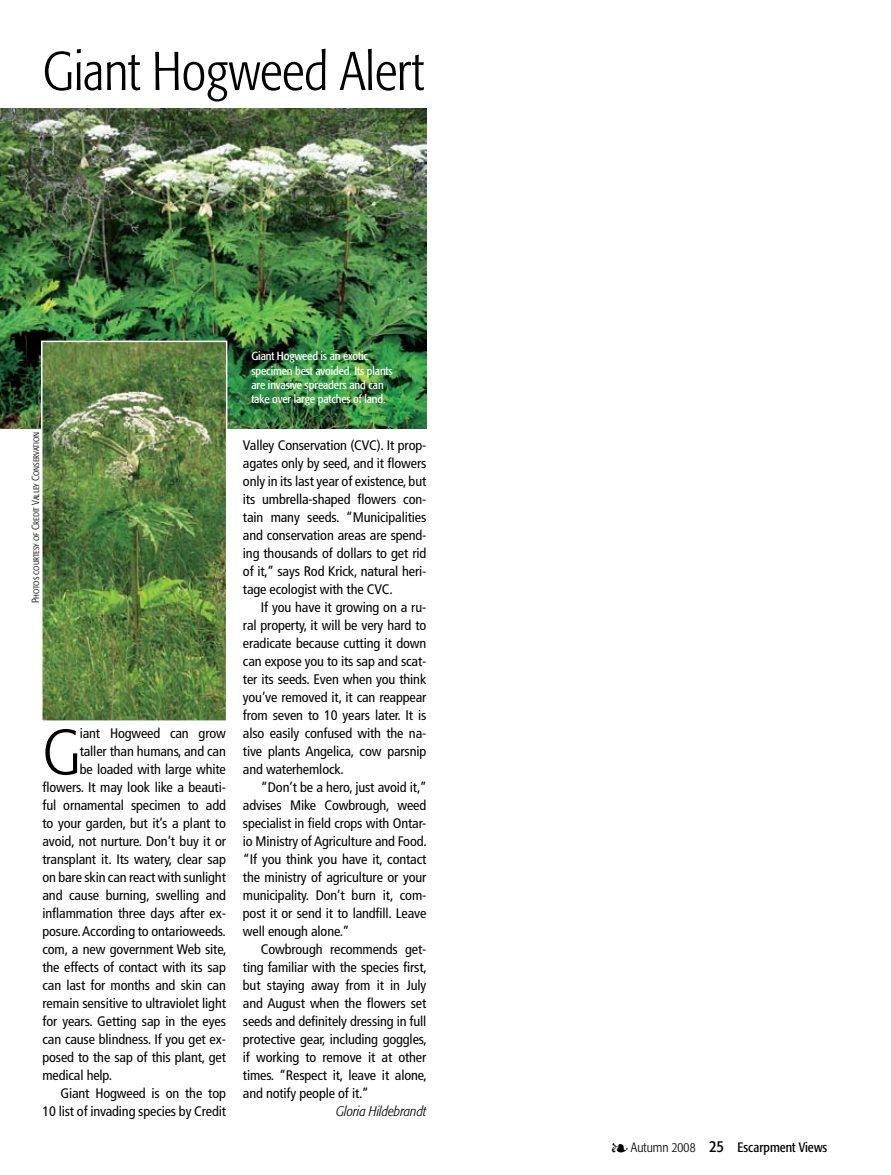
<style>
.page{position:relative;width:891px;height:1175px;background:#fff}
.page>*{position:absolute;margin:0;border:0;box-sizing:border-box;transform-origin:0 0}
.t1{font:300 condensed 63px "Formata";color:#000}
.t2{font:300 condensed 54px "Formata";letter-spacing:-.01em;color:#000}
.t3{font:condensed 13.8px/18px "Frutiger";letter-spacing:-.01em;color:#000;text-align:justify}
.t4{font:italic 300 condensed 13.8px "Formata";letter-spacing:-.01em;color:#000}
.t5{font:condensed 13.5px "Formata";color:#000}
.t6{font:condensed 11.7px/14.4px "Formata";letter-spacing:-.01em;color:#fff}
.t7{font:10.2px "Formata Light Cn SC";letter-spacing:-.01em;color:#000}
.s1{font-weight:300}
.s2{font-size:16.5px}
</style>
<div class="page">
<img style="left:0;top:108px;width:426px;height:320px">
<img style="left:40px;top:340px;width:188px;height:381px">
<h2 class="t2" style="left:43px;top:40px;width:383px">Giant Hogweed Alert</h2>
<p class="t7" style="left:30px;top:603px;width:172px;rotate:-90deg">Photos courtesy of Credit Valley Conservation</p>
<h1 class="t1" style="left:43px;top:716px;width:39px">G</h1>
<p class="t3" style="left:80px;top:724px;width:148px">iant Hogweed can grow</p>
<p class="t3" style="left:80px;top:742px;width:148px">taller than humans, and can</p>
<p class="t3" style="left:80px;top:760px;width:148px">be loaded with large white</p>
<p class="t3" style="left:43px;top:778px;width:185px">flowers. It may look like a beauti-</p>
<p class="t3" style="left:43px;top:796px;width:185px">ful ornamental specimen to add</p>
<p class="t3" style="left:43px;top:814px;width:185px">to your garden, but it’s a plant to</p>
<p class="t3" style="left:43px;top:832px;width:185px">avoid, not nurture. Don’t buy it or</p>
<p class="t3" style="left:43px;top:850px;width:185px">transplant it. Its watery, clear sap</p>
<p class="t3" style="left:43px;top:868px;width:185px">on bare skin can react with sunlight</p>
<p class="t3" style="left:43px;top:886px;width:185px">and cause burning, swelling and</p>
<p class="t3" style="left:43px;top:904px;width:185px">inflammation three days after ex-</p>
<p class="t3" style="left:43px;top:922px;width:185px">posure. According to ontarioweeds.</p>
<p class="t3" style="left:43px;top:940px;width:185px">com, a new government Web site,</p>
<p class="t3" style="left:43px;top:958px;width:185px">the effects of contact with its sap</p>
<p class="t3" style="left:43px;top:976px;width:185px">can last for months and skin can</p>
<p class="t3" style="left:43px;top:994px;width:185px">remain sensitive to ultraviolet light</p>
<p class="t3" style="left:43px;top:1012px;width:185px">for years. Getting sap in the eyes</p>
<p class="t3" style="left:43px;top:1030px;width:185px">can cause blindness. If you get ex-</p>
<p class="t3" style="left:43px;top:1048px;width:185px">posed to the sap of this plant, get</p>
<p class="t3" style="left:43px;top:1066px;width:71px">medical help.</p>
<p class="t3" style="left:61px;top:1084px;width:167px">Giant Hogweed is on the top</p>
<p class="t3" style="left:43px;top:1102px;width:185px">10 list of invading species by Credit</p>
<p class="t6" style="left:251px;top:349px;width:143px">Giant Hogweed is an exotic specimen best avoided. Its plants are invasive spreaders and can take over large patches of land.</p>
<p class="t3" style="left:243px;top:436px;width:185px">Valley Conservation (CVC). It prop&shy;agates only by seed, and it flowers only in its last year of existence, but its umbrella-shaped flowers con&shy;tain many seeds. “Municipalities and conservation areas are spend&shy;ing thousands of dollars to get rid of it,” says Rod Krick, natural heri&shy;tage ecologist with the CVC.</p>
<p class="t3" style="left:243px;top:598px;width:185px;text-indent:18px">If you have it growing on a ru&shy;ral property, it will be very hard to eradicate because cutting it down can expose you to its sap and scat&shy;ter its seeds. Even when you think you’ve removed it, it can reappear from seven to 10 years later. It is also easily confused with the na&shy;tive plants Angelica, cow parsnip and waterhemlock.</p>
<p class="t3" style="left:243px;top:778px;width:185px;text-indent:18px">“Don’t be a hero, just avoid it,” advises Mike Cowbrough, weed specialist in field crops with Ontar&shy;io Ministry of Agriculture and Food. “If you think you have it, contact the ministry of agriculture or your municipality. Don’t burn it, com&shy;post it or send it to landfill. Leave well enough alone.”</p>
<p class="t3" style="left:243px;top:940px;width:185px;text-indent:18px">Cowbrough recommends get&shy;ting familiar with the species first, but staying away from it in July and August when the flowers set seeds and definitely dressing in full protective gear, including goggles, if working to remove it at other times. “Respect it, leave it alone, and notify people of it.”</p>
<p class="t4" style="left:336px;top:1103px;width:92px">Gloria Hildebrandt</p>
<p class="t5" style="left:612px;top:1139px;width:217px">❧ <span class="s1">Autumn 2008</span> <span class="s2">25</span> Escarpment Views</p>
</div>
